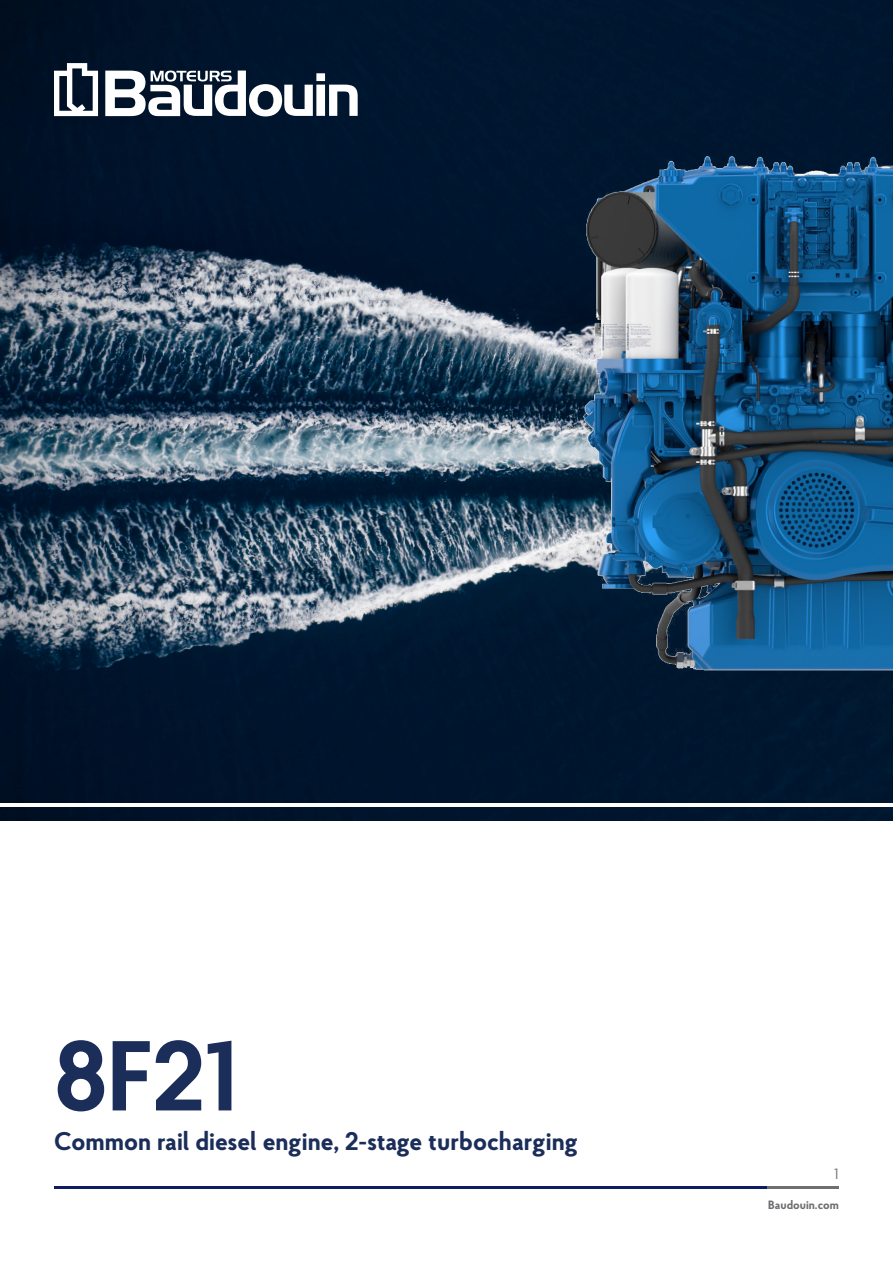
<style>
.page{position:relative;width:893px;height:1263px;background:#fff}
.page>*{position:absolute;margin:0;border:0;box-sizing:border-box;transform-origin:0 0}
.t1{font:700 99px "Proba Pro";color:#1b2e5a}
.t2{font:700 25.5px "Proba Pro";color:#1b2e5a}
.t3{font:15px "Proba Pro";color:#6c6d70}
.t4{font:700 12px "Proba Pro";color:#6c6d70}
</style>
<div class="page">
<img style="left:0;top:0;width:893px;height:821px">
<svg style="left:105px;top:71px;width:253px;height:45px"></svg>
<svg style="left:54px;top:63px;width:44px;height:53px"></svg>
<hr style="left:54px;top:1186px;width:715px;height:3px;background:#0e1d61">
<hr style="left:768px;top:1186px;width:71px;height:3px;background:#706f6f">
<hr style="left:0;top:803px;width:893px;height:4px;background:#fff">
<img style="left:493px;top:0;width:400px;height:803px">
<p class="t1" style="left:54px;top:1008px;width:187px">8F21</p>
<p class="t2" style="left:54px;top:1123px;width:525px">Common rail diesel engine, 2-stage turbocharging</p>
<p class="t3" style="left:834px;top:1164px;width:6px">1</p>
<p class="t4" style="left:768px;top:1197px;width:72px">Baudouin.com</p>
</div>
